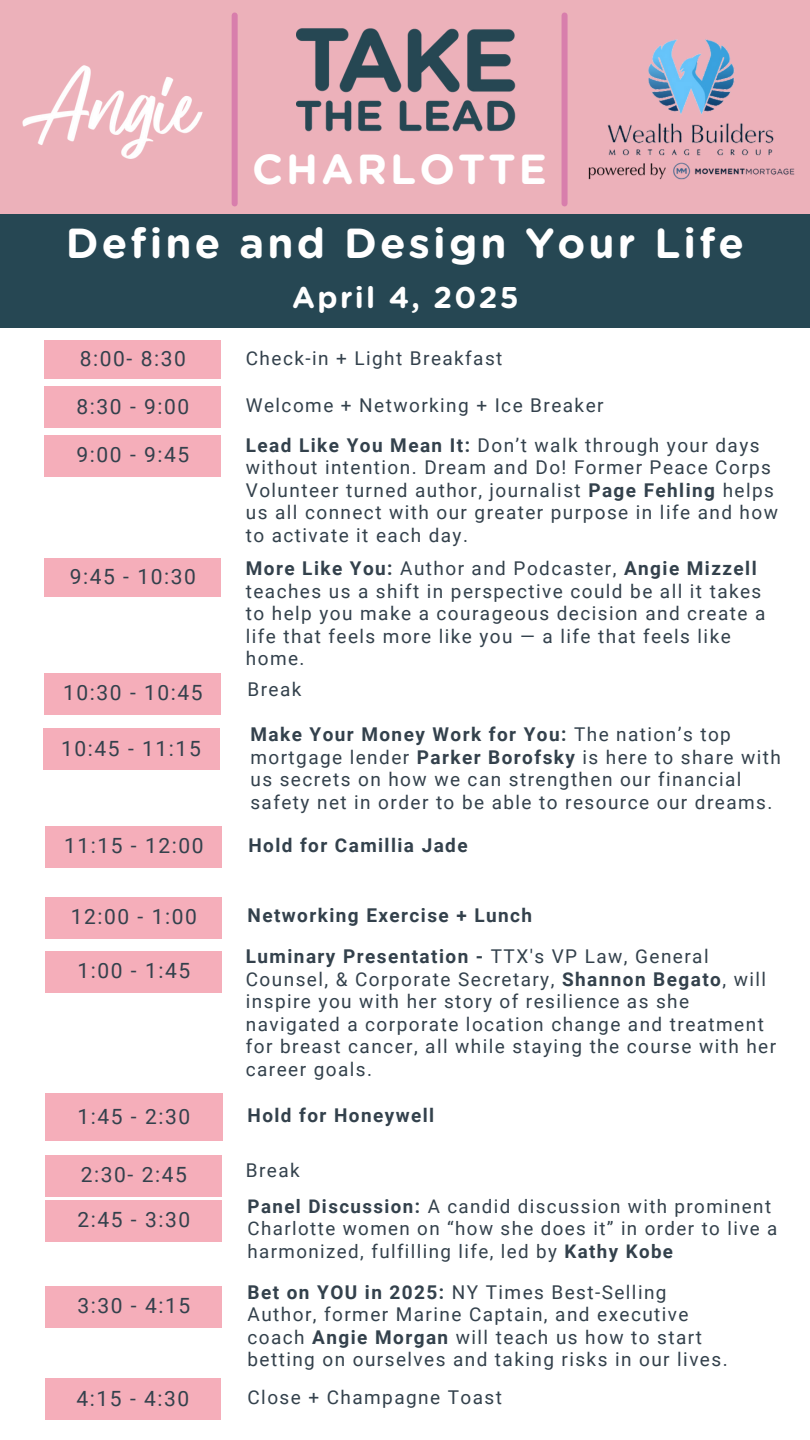
<style>
.page{position:relative;width:810px;height:1440px;background:#fff}
.page>*{position:absolute;margin:0;border:0;box-sizing:border-box;transform-origin:0 0}
.t1{font:700 42px "Gotham Rounded";letter-spacing:.075em;color:#fff}
.t2{font:700 30px "Gotham Rounded";letter-spacing:.075em;color:#fff}
.t3{font:21px "Roboto";letter-spacing:.075em;color:#33414c}
.t4{font:19px/22.5px "Roboto";letter-spacing:.075em;color:#33414c}
.t5{font:700 19px "Roboto";letter-spacing:.075em;color:#33414c}
.t6{font:18.8px/22.5px "Roboto";letter-spacing:.075em;color:#33414c}
.s1{font-weight:700}
</style>
<div class="page">
<div style="left:0;top:0;width:810px;height:215px;background:#ecb1ba"></div>
<img style="left:297px;top:28px;width:219px;height:104px">
<div style="left:232px;top:15px;width:6px;height:189px;background:#d87eac"></div>
<div style="left:562px;top:15px;width:6px;height:189px;background:#d87eac"></div>
<img style="left:22px;top:65px;width:181px;height:94px">
<div style="left:44px;top:341px;width:177px;height:38px;background:#f5aeba"></div>
<div style="left:44px;top:387px;width:177px;height:41px;background:#f5aeba"></div>
<div style="left:44px;top:435px;width:177px;height:41px;background:#f5aeba"></div>
<div style="left:44px;top:559px;width:177px;height:38px;background:#f5aeba"></div>
<div style="left:44px;top:673px;width:177px;height:41px;background:#f5aeba"></div>
<div style="left:45px;top:951px;width:177px;height:41px;background:#f5aeba"></div>
<div style="left:45px;top:1155px;width:177px;height:41px;background:#f5aeba"></div>
<div style="left:45px;top:1093px;width:177px;height:47px;background:#f5aeba"></div>
<div style="left:45px;top:1379px;width:175px;height:41px;background:#f5aeba"></div>
<div style="left:43px;top:729px;width:176px;height:41px;background:#f5aeba"></div>
<div style="left:45px;top:1200px;width:177px;height:41px;background:#f5aeba"></div>
<div style="left:45px;top:1286px;width:177px;height:41px;background:#f5aeba"></div>
<div style="left:0;top:215px;width:810px;height:113px;background:#264753"></div>
<img style="left:565px;top:12px;width:245px;height:203px">
<div style="left:45px;top:897px;width:177px;height:41px;background:#f5aeba"></div>
<div style="left:45px;top:826px;width:177px;height:41px;background:#f5aeba"></div>
<h5 class="t1" style="left:252px;top:150px;width:296px">CHARLOTTE</h5>
<h5 class="t1" style="left:66px;top:224px;width:680px">Define and Design Your Life</h5>
<h5 class="t2" style="left:292px;top:284px;width:228px">April 4, 2025</h5>
<p class="t3" style="left:80px;top:347px;width:108px">8:00- 8:30</p>
<p class="t3" style="left:76px;top:394px;width:114px">8:30 - 9:00</p>
<p class="t3" style="left:76px;top:443px;width:114px">9:00 - 9:45</p>
<h1 class="t3" style="left:70px;top:565px;width:128px">9:45 - 10:30</h1>
<h3 class="t3" style="left:63px;top:681px;width:141px">10:30 - 10:45</h3>
<h5 class="t3" style="left:61px;top:737px;width:141px">10:45 - 11:15</h5>
<h5 class="t4" style="left:246px;top:347px;width:258px">Check-in + Light Breakfast</h5>
<h5 class="t4" style="left:246px;top:395px;width:359px">Welcome + Networking + Ice Breaker</h5>
<h5 class="t4" style="left:246px;top:434px;width:534px"><span class="s1">Lead Like You Mean It:</span> Don’t walk through your days without intention. Dream and Do! Former Peace Corps Volunteer turned author, journalist <span class="s1">Page Fehling</span> helps us all connect with our greater purpose in life and how to activate it each day.</h5>
<h4 class="t4" style="left:246px;top:557px;width:521px"><span class="s1">More Like You:</span> Author and Podcaster, <span class="s1">Angie Mizzell </span>teaches us a shift in perspective could be all it takes to help you make a courageous decision and create a life that feels more like you — a life that feels like home.</h4>
<h5 class="t4" style="left:248px;top:678px;width:55px">Break</h5>
<h5 class="t4" style="left:250px;top:724px;width:532px"><span class="s1">Make Your Money Work for You:</span> The nation’s top mortgage lender <span class="s1">Parker Borofsky</span> is here to share with us secrets on how we can strengthen our financial safety net in order to be able to resource our dreams.</h5>
<h5 class="t3" style="left:64px;top:834px;width:141px">11:15 - 12:00</h5>
<h5 class="t5" style="left:248px;top:834px;width:221px">Hold for Camillia Jade</h5>
<h5 class="t3" style="left:71px;top:905px;width:128px">12:00 - 1:00</h5>
<p class="t3" style="left:77px;top:959px;width:114px">1:00 - 1:45</p>
<h5 class="t3" style="left:77px;top:1104px;width:114px">1:45 - 2:30</h5>
<h2 class="t3" style="left:81px;top:1163px;width:108px">2:30- 2:45</h2>
<h5 class="t3" style="left:77px;top:1208px;width:114px">2:45 - 3:30</h5>
<h5 class="t3" style="left:77px;top:1294px;width:114px">3:30 - 4:15</h5>
<h5 class="t3" style="left:76px;top:1386px;width:114px">4:15 - 4:30</h5>
<h5 class="t5" style="left:248px;top:904px;width:286px">Networking Exercise + Lunch</h5>
<h5 class="t4" style="left:246px;top:946px;width:532px"><span class="s1">Luminary Presentation -</span> TTX's VP Law, General Counsel, &amp; Corporate Secretary, <span class="s1">Shannon Begato</span>, will inspire you with her story of resilience as she navigated a corporate location change and treatment for breast cancer, all while staying the course with her career goals.</h5>
<h5 class="t5" style="left:248px;top:1104px;width:188px">Hold for Honeywell</h5>
<h4 class="t4" style="left:246px;top:1159px;width:55px">Break</h4>
<h5 class="t6" style="left:248px;top:1195px;width:531px"><span class="s1">Panel Discussion:</span> A candid discussion with prominent<br>Charlotte women on “how she does it” in order to live a harmonized, fulfilling life, led by <span class="s1">Kathy Kobe</span></h5>
<h5 class="t4" style="left:248px;top:1281px;width:482px"><span class="s1">Bet on YOU in 2025:</span> NY Times Best-Selling Author, former Marine Captain, and executive coach <span class="s1">Angie Morgan</span> will teach us how to start betting on ourselves and taking risks in our lives.</h5>
<h4 class="t4" style="left:248px;top:1387px;width:256px">Close + Champagne Toast</h4>
</div>
